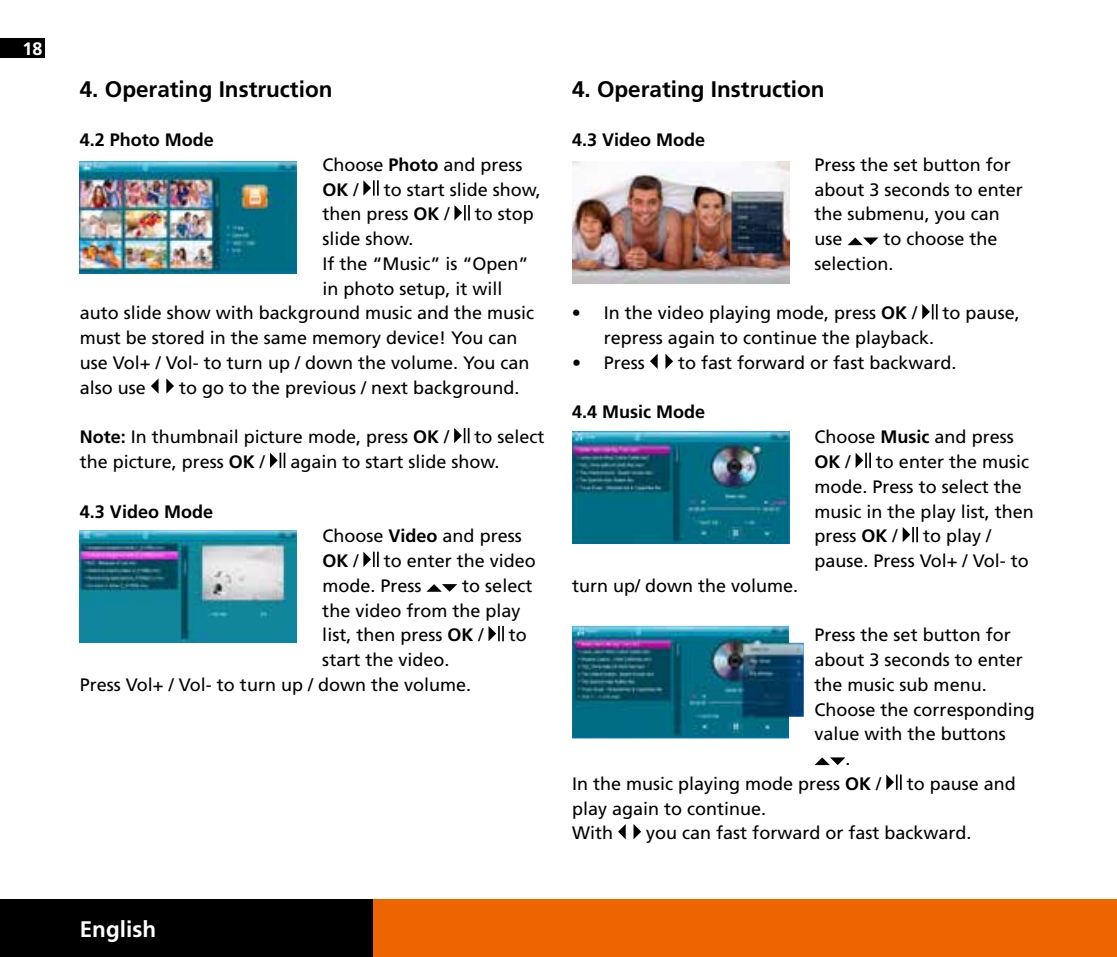
<style>
.page{position:relative;width:1117px;height:957px;background:#fff}
.page>*{position:absolute;margin:0;border:0;box-sizing:border-box;transform-origin:0 0}
.t1{font:700 22.5px "Frutiger LT";color:#000}
.t2{font:700 22.5px "Frutiger LT";color:#fff}
.t3{font:18px/24.8px "Frutiger LT";color:#000}
.t4{font:700 18px "Frutiger LT";color:#000}
.t5{font:700 18px "Frutiger LT";color:#fff}
.s1{font-weight:700}
</style>
<div class="page">
<div style="left:0;top:38px;width:45px;height:19px;background:#000"></div>
<svg style="left:363px;top:180px;width:15px;height:16px"></svg>
<svg style="left:454px;top:205px;width:15px;height:15px"></svg>
<svg style="left:151px;top:379px;width:7px;height:14px"></svg>
<svg style="left:166px;top:378px;width:8px;height:16px"></svg>
<svg style="left:454px;top:428px;width:15px;height:15px"></svg>
<svg style="left:270px;top:453px;width:15px;height:15px"></svg>
<svg style="left:363px;top:552px;width:15px;height:15px"></svg>
<svg style="left:426px;top:584px;width:31px;height:8px"></svg>
<svg style="left:488px;top:626px;width:15px;height:15px"></svg>
<svg style="left:848px;top:237px;width:30px;height:8px"></svg>
<svg style="left:922px;top:304px;width:15px;height:15px"></svg>
<svg style="left:650px;top:354px;width:7px;height:15px"></svg>
<svg style="left:665px;top:354px;width:8px;height:15px"></svg>
<svg style="left:855px;top:453px;width:15px;height:15px"></svg>
<svg style="left:902px;top:527px;width:15px;height:15px"></svg>
<svg style="left:814px;top:757px;width:31px;height:8px"></svg>
<svg style="left:886px;top:774px;width:15px;height:16px"></svg>
<svg style="left:618px;top:825px;width:7px;height:14px"></svg>
<svg style="left:633px;top:824px;width:8px;height:15px"></svg>
<div style="left:372px;top:899px;width:744px;height:58px;background:#ec6500"></div>
<div style="left:0;top:899px;width:372px;height:58px;background:#000"></div>
<img style="left:80px;top:161px;width:217px;height:113px">
<img style="left:80px;top:530px;width:217px;height:112px">
<img style="left:572px;top:432px;width:216px;height:111px">
<img style="left:572px;top:161px;width:216px;height:122px">
<img style="left:572px;top:626px;width:231px;height:112px">
<p class="t5" style="left:22px;top:38px;width:22px">18</p>
<p class="t1" style="left:80px;top:76px;width:254px">4. Operating Instruction</p>
<p class="t4" style="left:80px;top:129px;width:136px">4.2 Photo Mode</p>
<p class="t3" style="left:322px;top:152px;width:202px">Choose <span class="s1">Photo</span> and press<br><span class="s1">OK</span> /</p>
<p class="t3" style="left:322px;top:177px;width:220px;text-indent:61px">to start slide show, then press <span class="s1">OK</span> /</p>
<p class="t3" style="left:474px;top:202px;width:61px">to stop</p>
<p class="t3" style="left:322px;top:227px;width:90px">slide show.</p>
<p class="t3" style="left:322px;top:251px;width:208px">If the “Music” is “Open”</p>
<p class="t3" style="left:322px;top:276px;width:182px">in photo setup, it will</p>
<p class="t3" style="left:80px;top:301px;width:456px">auto slide show with background music and the music</p>
<p class="t3" style="left:80px;top:326px;width:439px">must be stored in the same memory device! You can</p>
<p class="t3" style="left:80px;top:350px;width:451px">use Vol+ / Vol- to turn up / down the volume. You can</p>
<p class="t3" style="left:80px;top:375px;width:68px">also use</p>
<p class="t3" style="left:179px;top:375px;width:339px">to go to the previous / next background.</p>
<p class="t3" style="left:80px;top:425px;width:371px"><span class="s1">Note:</span> In thumbnail picture mode, press <span class="s1">OK</span> /</p>
<p class="t3" style="left:474px;top:425px;width:72px">to select</p>
<p class="t3" style="left:80px;top:449px;width:187px">the picture, press <span class="s1">OK</span> /</p>
<p class="t3" style="left:290px;top:449px;width:208px">again to start slide show.</p>
<p class="t4" style="left:80px;top:501px;width:135px">4.3 Video Mode</p>
<p class="t3" style="left:322px;top:524px;width:201px">Choose <span class="s1">Video</span> and press<br><span class="s1">OK</span> /</p>
<p class="t3" style="left:322px;top:548px;width:215px;text-indent:61px">to enter the video mode. Press</p>
<p class="t3" style="left:322px;top:573px;width:211px;text-indent:140px">to select the video from the play list, then press <span class="s1">OK</span> /</p>
<p class="t3" style="left:508px;top:623px;width:19px">to</p>
<p class="t3" style="left:80px;top:647px;width:390px;text-indent:242px">start the video.<br>Press Vol+ / Vol- to turn up / down the volume.</p>
<p class="t1" style="left:572px;top:76px;width:254px">4. Operating Instruction</p>
<p class="t4" style="left:572px;top:129px;width:135px">4.3 Video Mode</p>
<p class="t3" style="left:814px;top:152px;width:210px">Press the set button for about 3 seconds to enter the submenu, you can use</p>
<p class="t3" style="left:814px;top:227px;width:184px;text-indent:69px">to choose the selection.</p>
<p class="t3" style="left:572px;top:301px;width:346px">• In the video playing mode, press <span class="s1">OK</span> /</p>
<p class="t3" style="left:942px;top:301px;width:79px">to pause,</p>
<p class="t3" style="left:603px;top:326px;width:329px">repress again to continue the playback.</p>
<p class="t3" style="left:572px;top:350px;width:74px">• Press</p>
<p class="t3" style="left:678px;top:350px;width:277px">to fast forward or fast backward.</p>
<p class="t4" style="left:572px;top:402px;width:135px">4.4 Music Mode</p>
<p class="t3" style="left:814px;top:425px;width:201px">Choose <span class="s1">Music</span> and press<br><span class="s1">OK</span> /</p>
<p class="t3" style="left:814px;top:449px;width:221px;text-indent:61px">to enter the music mode. Press to select the music in the play list, then press <span class="s1">OK</span> /</p>
<p class="t3" style="left:814px;top:524px;width:216px;text-indent:108px">to play / pause. Press Vol+ / Vol- to</p>
<p class="t3" style="left:572px;top:573px;width:225px">turn up/ down the volume.</p>
<p class="t3" style="left:814px;top:623px;width:198px">Press the set button for</p>
<p class="t3" style="left:814px;top:647px;width:210px">about 3 seconds to enter</p>
<p class="t3" style="left:814px;top:672px;width:171px">the music sub menu.</p>
<p class="t3" style="left:814px;top:697px;width:222px">Choose the corresponding</p>
<p class="t3" style="left:814px;top:722px;width:193px">value with the buttons</p>
<p class="t3" style="left:845px;top:746px;width:4px">.</p>
<p class="t3" style="left:572px;top:771px;width:311px">In the music playing mode press <span class="s1">OK</span> /</p>
<p class="t3" style="left:906px;top:771px;width:111px">to pause and</p>
<p class="t3" style="left:572px;top:796px;width:193px">play again to continue.<br>With</p>
<p class="t3" style="left:646px;top:821px;width:324px">you can fast forward or fast backward.</p>
<p class="t2" style="left:80px;top:915px;width:78px">English</p>
</div>
